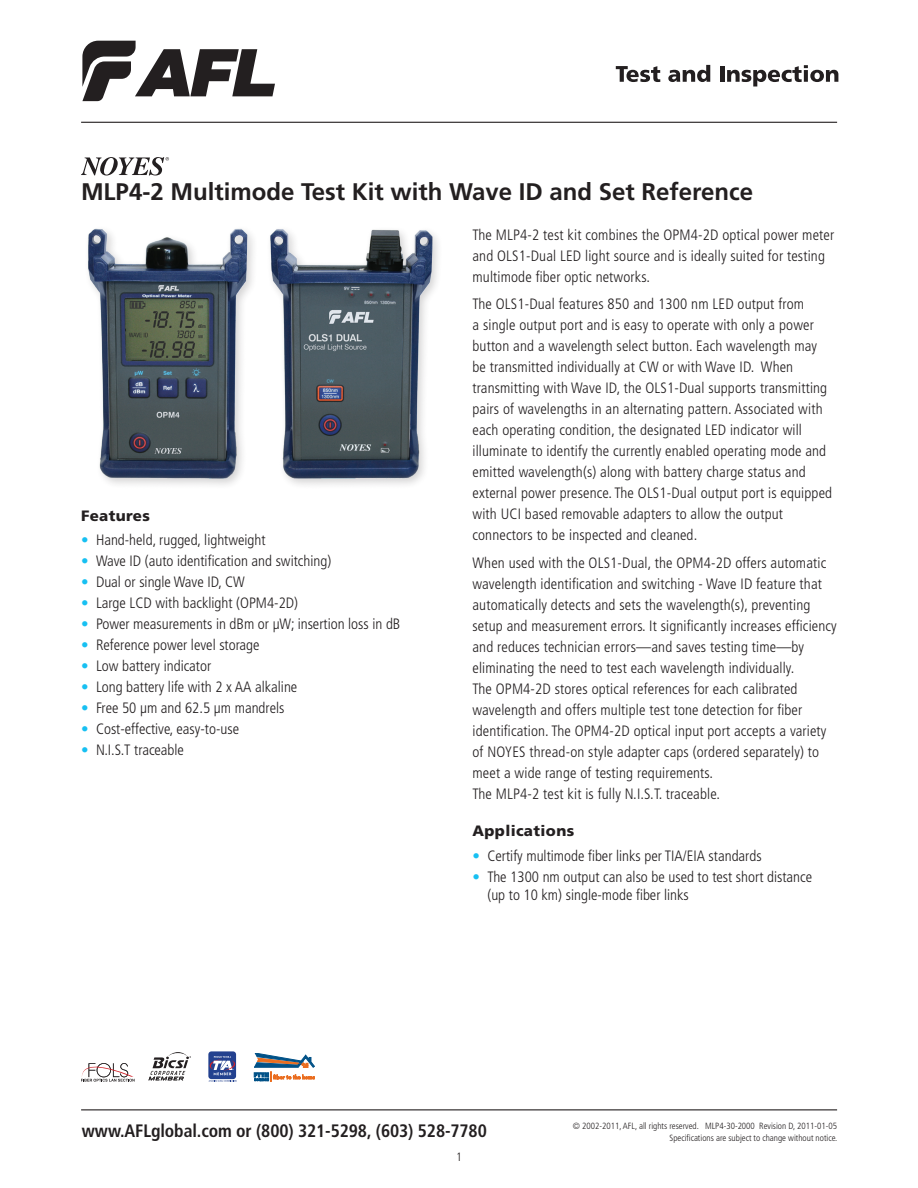
<style>
.page{position:relative;width:918px;height:1188px;background:#fff}
.page>*{position:absolute;margin:0;border:0;box-sizing:border-box;transform-origin:0 0}
.FPP_Product_Title{font:700 24px "Frutiger LT Std";color:#231f20}
.t1{font:700 condensed 18px "Frutiger LT Std";letter-spacing:-.005em;color:#231f20}
.FPP_Body_Text{font:300 condensed 15px/21px "Frutiger LT Std";letter-spacing:.01em;color:#231f20}
.FPP_Bullits{font:300 condensed 15px/18px "Frutiger LT Std";color:#231f20}
.FPP_Subhead{font:900 15px "Frutiger LT Std";letter-spacing:.025em;color:#231f20}
.t2{font:300 condensed 12px "Frutiger LT Std";color:#231f20}
.t3{font:300 condensed 9px "Frutiger LT Std";color:#231f20}
.s1{color:#17c0f2}
</style>
<div class="page">
<svg style="left:82px;top:41px;width:193px;height:60px"></svg>
<svg style="left:616px;top:66px;width:44px;height:16px"></svg>
<svg style="left:668px;top:65px;width:42px;height:17px"></svg>
<hr style="left:720px;top:66px;width:4px;height:16px;background:#231f20">
<svg style="left:727px;top:65px;width:111px;height:21px"></svg>
<hr style="left:81px;top:122px;width:756px;height:1px;background:#231f20">
<hr style="left:81px;top:1109px;width:756px;height:1px;background:#231f20">
<svg style="left:81px;top:157px;width:88px;height:19px"></svg>
<svg style="left:81px;top:1063px;width:53px;height:19px"></svg>
<svg style="left:148px;top:1052px;width:43px;height:29px"></svg>
<div style="left:208px;top:1051px;width:28px;height:28px;background:#23418f;border-radius:3px"></div>
<svg style="left:209px;top:1056px;width:28px;height:26px"></svg>
<svg style="left:254px;top:1053px;width:61px;height:29px"></svg>
<img style="left:88px;top:228px;width:350px;height:257px">
<p class="FPP_Product_Title" style="left:81px;top:178px;width:674px">MLP4-2 Multimode Test Kit with Wave ID and Set Reference</p>
<p class="FPP_Body_Text" style="left:472px;top:224px;width:363px">The MLP4-2 test kit combines the OPM4-2D optical power meter and OLS1-Dual LED light source and is ideally suited for testing multimode fiber optic networks.</p>
<p class="FPP_Body_Text" style="left:472px;top:294px;width:361px">The OLS1-Dual features 850 and 1300 nm LED output from<br>a single output port and is easy to operate with only a power button and a wavelength select button. Each wavelength may be transmitted individually at CW or with Wave ID. When transmitting with Wave ID, the OLS1-Dual supports transmitting pairs of wavelengths in an alternating pattern. Associated with each operating condition, the designated LED indicator will illuminate to identify the currently enabled operating mode and emitted wavelength(s) along with battery charge status and external power presence. The OLS1-Dual output port is equipped with UCI based removable adapters to allow the output connectors to be inspected and cleaned.</p>
<p class="FPP_Body_Text" style="left:472px;top:552px;width:366px">When used with the OLS1-Dual, the OPM4-2D offers automatic wavelength identification and switching - Wave ID feature that automatically detects and sets the wavelength(s), preventing setup and measurement errors. It significantly increases efficiency and reduces technician errors—and saves testing time—by eliminating the need to test each wavelength individually.<br>The OPM4-2D stores optical references for each calibrated wavelength and offers multiple test tone detection for fiber identification. The OPM4-2D optical input port accepts a variety of NOYES thread-on style adapter caps (ordered separately) to meet a wide range of testing requirements.<br>The MLP4-2 test kit is fully N.I.S.T. traceable.</p>
<p class="FPP_Subhead" style="left:472px;top:822px;width:103px">Applications</p>
<p class="FPP_Bullits" style="left:472px;top:847px;width:291px"><span class="s1">•</span> Certify multimode fiber links per TIA/EIA standards</p>
<p class="FPP_Bullits" style="left:488px;top:868px;width:326px;text-indent:-15px"><span class="s1">•</span> The 1300 nm output can also be used to test short distance (up to 10 km) single-mode fiber links</p>
<p class="FPP_Subhead" style="left:81px;top:506px;width:71px">Features</p>
<p class="FPP_Bullits" style="left:81px;top:531px;width:186px"><span class="s1">•</span> Hand-held, rugged, lightweight</p>
<p class="FPP_Bullits" style="left:81px;top:552px;width:252px"><span class="s1">•</span> Wave ID (auto identification and switching)</p>
<p class="FPP_Bullits" style="left:81px;top:573px;width:165px"><span class="s1">•</span> Dual or single Wave ID, CW</p>
<p class="FPP_Bullits" style="left:81px;top:594px;width:219px"><span class="s1">•</span> Large LCD with backlight (OPM4-2D)</p>
<p class="FPP_Bullits" style="left:81px;top:615px;width:321px"><span class="s1">•</span> Power measurements in dBm or μW; insertion loss in dB</p>
<p class="FPP_Bullits" style="left:81px;top:636px;width:180px"><span class="s1">•</span> Reference power level storage</p>
<p class="FPP_Bullits" style="left:81px;top:657px;width:132px"><span class="s1">•</span> Low battery indicator</p>
<p class="FPP_Bullits" style="left:81px;top:678px;width:218px"><span class="s1">•</span> Long battery life with 2 x AA alkaline</p>
<p class="FPP_Bullits" style="left:81px;top:699px;width:205px"><span class="s1">•</span> Free 50 µm and 62.5 µm mandrels</p>
<p class="FPP_Bullits" style="left:81px;top:720px;width:160px"><span class="s1">•</span> Cost-effective, easy-to-use</p>
<p class="FPP_Bullits" style="left:81px;top:741px;width:105px"><span class="s1">•</span> N.I.S.T traceable</p>
<p class="t1" style="left:82px;top:1120px;width:406px">www.AFLglobal.com or (800) 321-5298, (603) 528-7780</p>
<p class="t3" style="left:573px;top:1121px;width:266px">© 2002-2011, AFL, all rights reserved. MLP4-30-2000 Revision D, 2011-01-05</p>
<p class="t3" style="left:670px;top:1133px;width:169px">Specifications are subject to change without notice.</p>
<p class="t2" style="left:456px;top:1150px;width:7px">1</p>
</div>
